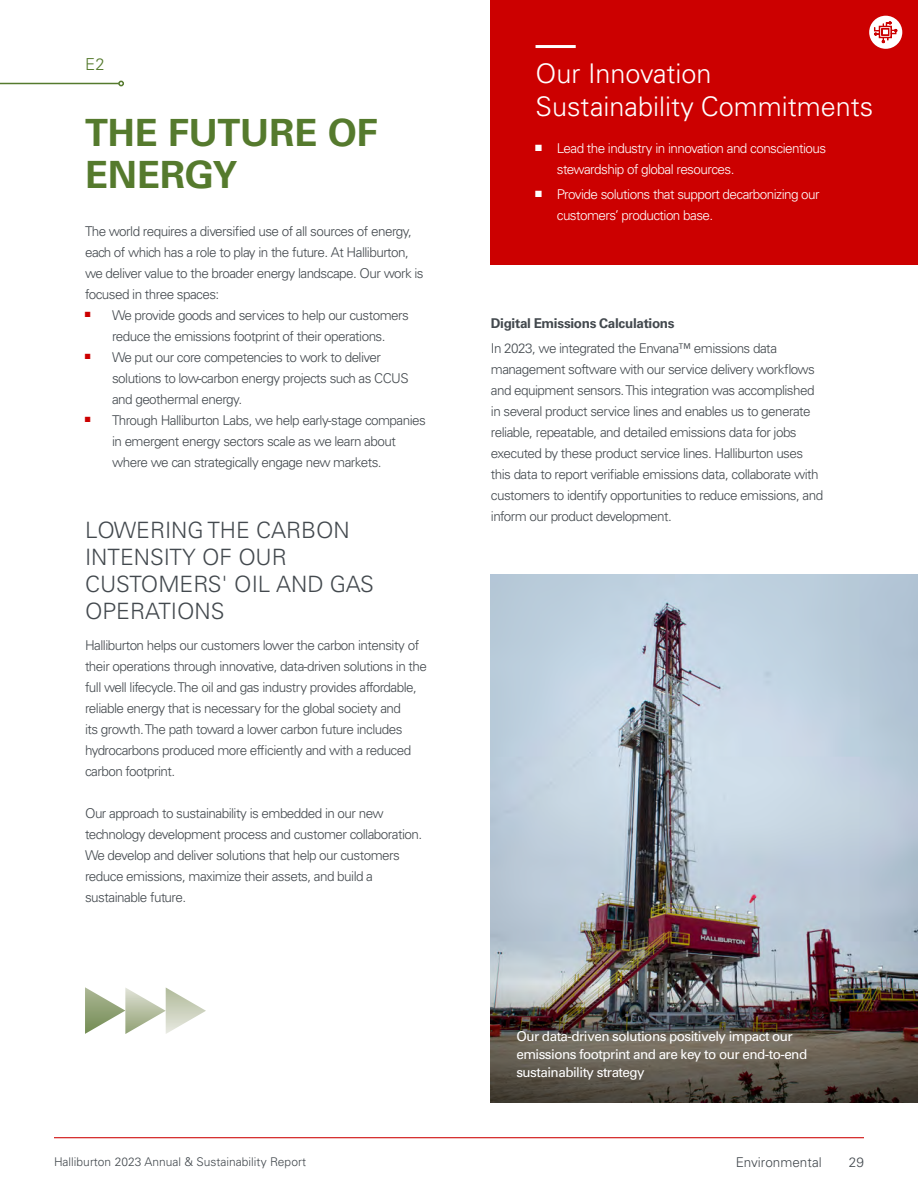
<style>
.page{position:relative;width:918px;height:1188px;background:#fff}
.page>*{position:absolute;margin:0;border:0;box-sizing:border-box;transform-origin:0 0}
.E-Title{font:700 37.5px/42px "Univers LT Std";letter-spacing:-.005em;color:#557a2d}
.Suscom-Call-Out-Headline{font:300 27px/32.4px "Univers LT Std";color:#fff}
.Subheader{font:300 22.5px/27px "Univers LT Std";color:#43494e}
.Environment-Page-Breadcrumb{font:300 16.5px "Univers LT Std";color:#557a2d}
.Report-Body-Copy{font:300 13.5px/21px "Univers LT Std";letter-spacing:-.04em;color:#43494e}
.t1{font:300 13.5px/21px "Univers LT Std";letter-spacing:-.04em;color:#fff}
.Report-Body-Copy-2{font:13.5px/18px "Univers LT Std";letter-spacing:-.04em;color:#fff}
.Report-Body-Copy-Bold{font:700 13.5px "Univers LT Std";letter-spacing:-.025em;color:#43494e}
.Report-Body-Copy-3{font:300 13.5px "Univers LT Std";color:#43494e}
.t2{font:300 12px "Univers LT Std";color:#43494e}
</style>
<div class="page">
<svg style="left:118px;top:81px;width:6px;height:5px"></svg>
<hr style="left:0;top:83px;width:119px;height:1px;background:#557a2d">
<div style="left:491px;top:0;width:427px;height:265px;background:#c00"></div>
<hr style="left:536px;top:45px;width:40px;height:3px;background:#fff">
<img style="left:491px;top:574px;width:427px;height:407px">
<div style="left:869px;top:16px;width:33px;height:33px;background:#fff;border-radius:50%"></div>
<svg style="left:874px;top:22px;width:23px;height:21px"></svg>
<img style="left:491px;top:981px;width:427px;height:122px">
<img style="left:85px;top:987px;width:121px;height:47px">
<hr style="left:54px;top:1137px;width:810px;height:1px;background:#c00">
<p class="Environment-Page-Breadcrumb" style="left:85px;top:55px;width:21px">E2</p>
<p class="E-Title" style="left:85px;top:112px;width:294px">THE FUTURE OF<br>ENERGY</p>
<p class="Report-Body-Copy" style="left:85px;top:221px;width:340px">The world requires a diversified use of all sources of energy, each of which has a role to play in the future. At Halliburton, we deliver value to the broader energy landscape. Our work is focused in three spaces:</p>
<p class="Report-Body-Copy" style="left:85px;top:305px;width:325px;text-align:center"><sup>■</sup> We provide goods and services to help our customers reduce the emissions footprint of their operations.</p>
<p class="Report-Body-Copy" style="left:112px;top:347px;width:298px;text-indent:-27px"><sup>■</sup> We put our core competencies to work to deliver solutions to low-carbon energy projects such as CCUS and geothermal energy.</p>
<p class="Report-Body-Copy" style="left:112px;top:410px;width:315px;text-indent:-27px"><sup>■</sup> Through Halliburton Labs, we help early-stage companies in emergent energy sectors scale as we learn about where we can strategically engage new markets.</p>
<p class="Subheader" style="left:85px;top:516px;width:290px">LOWERING THE CARBON<br>INTENSITY OF OUR<br>CUSTOMERS' OIL AND GAS<br>OPERATIONS</p>
<p class="Report-Body-Copy" style="left:85px;top:635px;width:343px">Halliburton helps our customers lower the carbon intensity of their operations through innovative, data-driven solutions in the full well lifecycle. The oil and gas industry provides affordable, reliable energy that is necessary for the global society and<br>its growth. The path toward a lower carbon future includes hydrocarbons produced more efficiently and with a reduced carbon footprint.</p>
<p class="Report-Body-Copy" style="left:85px;top:803px;width:339px">Our approach to sustainability is embedded in our new technology development process and customer collaboration.<br>We develop and deliver solutions that help our customers reduce emissions, maximize their assets, and build a sustainable future.</p>
<p class="Suscom-Call-Out-Headline" style="left:536px;top:58px;width:339px">Our Innovation<br>Sustainability Commitments</p>
<p class="t1" style="left:557px;top:138px;width:271px;text-indent:-21px"><sup>■</sup> Lead the industry in innovation and conscientious stewardship of global resources.</p>
<p class="t1" style="left:557px;top:184px;width:264px;text-indent:-21px"><sup>■</sup> Provide solutions that support decarbonizing our customers’ production base.</p>
<p class="Report-Body-Copy-Bold" style="left:491px;top:315px;width:185px">Digital Emissions Calculations</p>
<p class="Report-Body-Copy" style="left:491px;top:338px;width:334px">In 2023, we integrated the Envana™ emissions data management software with our service delivery workflows and equipment sensors. This integration was accomplished in several product service lines and enables us to generate reliable, repeatable, and detailed emissions data for jobs executed by these product service lines. Halliburton uses this data to report verifiable emissions data, collaborate with customers to identify opportunities to reduce emissions, and inform our product development.</p>
<p class="Report-Body-Copy-2" style="left:516px;top:1028px;width:292px">Our data-driven solutions positively impact our emissions footprint and are key to our end-to-end sustainability strategy</p>
<p class="t2" style="left:54px;top:1154px;width:253px">Halliburton 2023 Annual &amp; Sustainability Report</p>
<p class="Report-Body-Copy-3" style="left:736px;top:1154px;width:88px">Environmental</p>
<p class="Report-Body-Copy" style="left:849px;top:1152px;width:17px">29</p>
</div>
